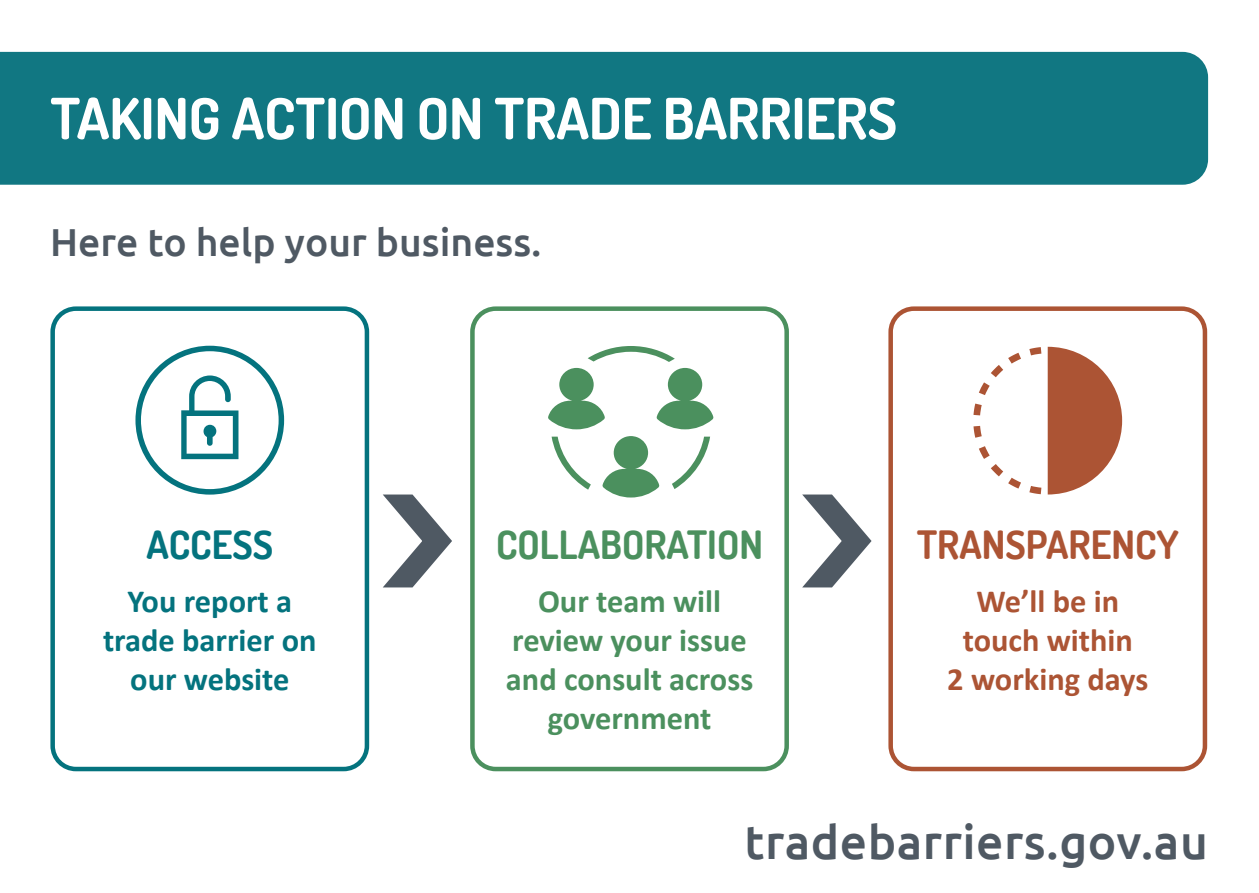
<style>
.page{position:relative;width:1259px;height:893px;background:#fff}
.page>*{position:absolute;margin:0;border:0;box-sizing:border-box;transform-origin:0 0}
.t1{font:700 57px "Dosis";letter-spacing:-.005em;color:#fff}
.t2{font:500 48px "Ubuntu";letter-spacing:.01em;color:#4f5963}
.t3{font:500 39px "Ubuntu";color:#4f5963}
.t4{font:700 39px "Dosis";color:#4b905e}
.t5{font:700 39px "Dosis";color:#ac5434}
.t6{font:700 39px "Dosis";color:#04737e}
.t7{font:700 32.4px/39px "Calibri";color:#4b905e;text-align:center}
.t8{font:700 32.4px/39px "Calibri";color:#04737e;text-align:center}
.t9{font:700 32.4px/39px "Calibri";color:#ac5434;text-align:center}
</style>
<div class="page">
<div style="left:0;top:52px;width:1208px;height:133px;background:#117782"></div>
<div style="left:50px;top:306px;width:319px;height:465px;border:4px solid #04737e;border-radius:23px"></div>
<div style="left:470px;top:306px;width:319px;height:465px;border:4px solid #4b905e;border-radius:23px"></div>
<div style="left:888px;top:306px;width:319px;height:465px;border:4px solid #ac5434;border-radius:23px"></div>
<svg style="left:383px;top:494px;width:69px;height:94px"></svg>
<svg style="left:802px;top:494px;width:70px;height:94px"></svg>
<svg style="left:135px;top:346px;width:149px;height:149px"></svg>
<svg style="left:672px;top:437px;width:38px;height:52px"></svg>
<svg style="left:551px;top:437px;width:40px;height:53px"></svg>
<svg style="left:587px;top:346px;width:88px;height:16px"></svg>
<svg style="left:548px;top:368px;width:57px;height:61px"></svg>
<svg style="left:656px;top:368px;width:57px;height:61px"></svg>
<svg style="left:602px;top:436px;width:57px;height:61px"></svg>
<svg style="left:973px;top:347px;width:68px;height:147px"></svg>
<svg style="left:1047px;top:347px;width:75px;height:147px"></svg>
<h1 class="t1" style="left:50px;top:82px;width:848px">TAKING ACTION ON TRADE BARRIERS</h1>
<p class="t3" style="left:50px;top:218px;width:493px">Here to help your business.</p>
<p class="t6" style="left:146px;top:520px;width:128px">ACCESS</p>
<p class="t8" style="left:103px;top:581px;width:215px">You report a trade barrier on our website</p>
<p class="t7" style="left:506px;top:581px;width:249px">Our team will review your issue and consult across government</p>
<p class="t4" style="left:496px;top:520px;width:268px">COLLABORATION</p>
<p class="t5" style="left:916px;top:520px;width:264px">TRANSPARENCY</p>
<p class="t9" style="left:947px;top:581px;width:203px">We’ll be in touch within<br>2 working days</p>
<h2 class="t2" style="left:744px;top:811px;width:465px">tradebarriers.gov.au</h2>
</div>
